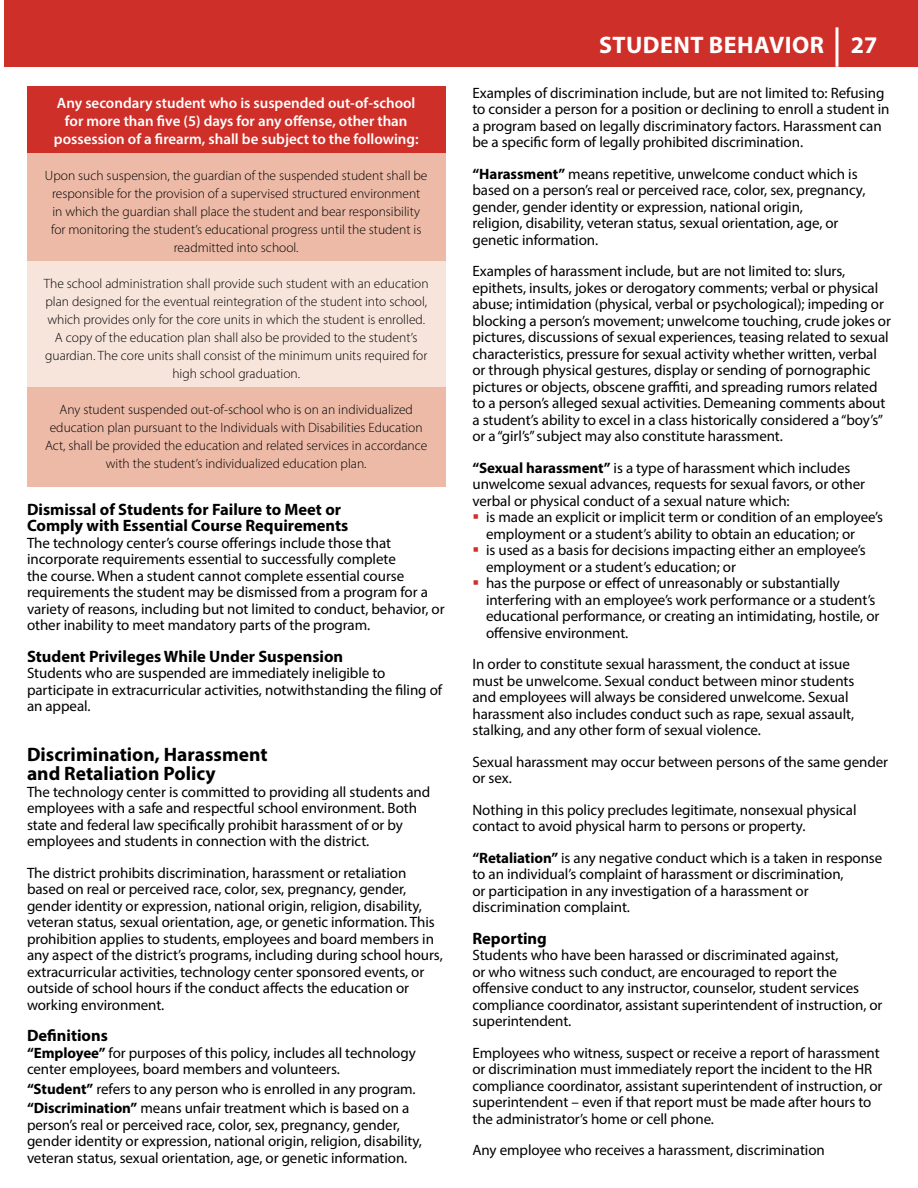
<style>
.page{position:relative;width:918px;height:1188px;background:#fff}
.page>*{position:absolute;margin:0;border:0;box-sizing:border-box;transform-origin:0 0}
.t1{font:700 24px "Myriad Pro";letter-spacing:.02em;color:#fff}
.t2{font:700 19.5px/19.5px "Myriad Pro";color:#000}
.t3{font:700 16.5px/16.5px "Myriad Pro";color:#000}
.t4{font:15px/16.5px "Myriad Pro";letter-spacing:-.005em;color:#000}
.t5{font:600 15px/18px "Myriad Pro";color:#fff;text-align:center}
.t6{font:300 13.5px/18px "Myriad Pro";color:#000;text-align:center}
.s1{font-weight:700}
.s2{color:#ce2f29}
</style>
<div class="page">
<div style="left:4px;top:0;width:914px;height:68px;background:#ce2f29"></div>
<hr style="left:836px;top:27px;width:2px;height:40px;background:#fff">
<div style="left:27px;top:86px;width:419px;height:68px;background:#ce2f29"></div>
<div style="left:27px;top:153px;width:419px;height:117px;background:#ecbaa7"></div>
<div style="left:27px;top:261px;width:419px;height:135px;background:#f7e4db"></div>
<div style="left:27px;top:387px;width:419px;height:99px;background:#ecbaa7"></div>
<p class="t5" style="left:54px;top:94px;width:366px">Any secondary student who is suspended out-of-school for more than five (5) days for any offense, other than possession of a firearm, shall be subject to the following:</p>
<p class="t6" style="left:45px;top:166px;width:384px">Upon such suspension, the guardian of the suspended student shall be responsible for the provision of a supervised structured environment<br>in which the guardian shall place the student and bear responsibility for monitoring the student’s educational progress until the student is readmitted into school.</p>
<p class="t6" style="left:44px;top:274px;width:386px">The school administration shall provide such student with an education plan designed for the eventual reintegration of the student into school, which provides only for the core units in which the student is enrolled.<br>A copy of the education plan shall also be provided to the student’s guardian. The core units shall consist of the minimum units required for high school graduation.</p>
<p class="t6" style="left:45px;top:400px;width:384px">Any student suspended out-of-school who is on an individualized education plan pursuant to the Individuals with Disabilities Education Act, shall be provided the education and related services in accordance with the student’s individualized education plan.</p>
<p class="t3" style="left:27px;top:500px;width:323px">Dismissal of Students for Failure to Meet or<br>Comply with Essential Course Requirements</p>
<p class="t4" style="left:27px;top:534px;width:419px">The technology center’s course offerings include those that incorporate requirements essential to successfully complete<br>the course. When a student cannot complete essential course requirements the student may be dismissed from a program for a variety of reasons, including but not limited to conduct, behavior, or other inability to meet mandatory parts of the program.</p>
<p class="t3" style="left:27px;top:647px;width:318px">Student Privileges While Under Suspension</p>
<p class="t4" style="left:27px;top:664px;width:417px">Students who are suspended are immediately ineligible to participate in extracurricular activities, notwithstanding the filing of an appeal.</p>
<h2 class="t2" style="left:27px;top:744px;width:242px">Discrimination, Harassment and Retaliation Policy</h2>
<p class="t4" style="left:27px;top:783px;width:405px">The technology center is committed to providing all students and employees with a safe and respectful school environment. Both state and federal law specifically prohibit harassment of or by employees and students in connection with the district.</p>
<p class="t4" style="left:27px;top:864px;width:417px">The district prohibits discrimination, harassment or retaliation based on real or perceived race, color, sex, pregnancy, gender, gender identity or expression, national origin, religion, disability, veteran status, sexual orientation, age, or genetic information. This prohibition applies to students, employees and board members in any aspect of the district’s programs, including during school hours, extracurricular activities, technology center sponsored events, or outside of school hours if the conduct affects the education or working environment.</p>
<p class="t3" style="left:27px;top:1027px;width:83px">Definitions</p>
<p class="t4" style="left:27px;top:1044px;width:390px"><span class="s1">“Employee”</span> for purposes of this policy, includes all technology center employees, board members and volunteers.</p>
<p class="t4" style="left:27px;top:1078px;width:389px;line-height:19.5px"><span class="s1">“Student”</span> refers to any person who is enrolled in any program. <span class="s1">“Discrimination”</span> means unfair treatment which is based on a</p>
<p class="t4" style="left:27px;top:1116px;width:397px">person’s real or perceived race, color, sex, pregnancy, gender, gender identity or expression, national origin, religion, disability, veteran status, sexual orientation, age, or genetic information.</p>
<h1 class="t1" style="left:599px;top:29px;width:280px">STUDENT BEHAVIOR 27</h1>
<p class="t4" style="left:472px;top:84px;width:419px">Examples of discrimination include, but are not limited to: Refusing to consider a person for a position or declining to enroll a student in a program based on legally discriminatory factors. Harassment can be a specific form of legally prohibited discrimination.</p>
<p class="t4" style="left:472px;top:165px;width:395px"><span class="s1">“Harassment”</span> means repetitive, unwelcome conduct which is based on a person’s real or perceived race, color, sex, pregnancy, gender, gender identity or expression, national origin,<br>religion, disability, veteran status, sexual orientation, age, or genetic information.</p>
<p class="t4" style="left:472px;top:263px;width:420px">Examples of harassment include, but are not limited to: slurs, epithets, insults, jokes or derogatory comments; verbal or physical abuse; intimidation (physical, verbal or psychological); impeding or blocking a person’s movement; unwelcome touching, crude jokes or pictures, discussions of sexual experiences, teasing related to sexual characteristics, pressure for sexual activity whether written, verbal or through physical gestures, display or sending of pornographic pictures or objects, obscene graffiti, and spreading rumors related to a person’s alleged sexual activities. Demeaning comments about a student’s ability to excel in a class historically considered a “boy’s” or a “girl’s” subject may also constitute harassment.</p>
<p class="t4" style="left:473px;top:459px;width:394px"><span class="s1">“Sexual harassment”</span> is a type of harassment which includes unwelcome sexual advances, requests for sexual favors, or other verbal or physical conduct of a sexual nature which:</p>
<p class="t4" style="left:486px;top:509px;width:399px;text-indent:-14px"><span class="s2">▪</span> is made an explicit or implicit term or condition of an employee’s employment or a student’s ability to obtain an education; or</p>
<p class="t4" style="left:486px;top:542px;width:381px;text-indent:-14px"><span class="s2">▪</span> is used as a basis for decisions impacting either an employee’s employment or a student’s education; or</p>
<p class="t4" style="left:486px;top:575px;width:395px;text-indent:-14px"><span class="s2">▪</span> has the purpose or effect of unreasonably or substantially interfering with an employee’s work performance or a student’s educational performance, or creating an intimidating, hostile, or offensive environment.</p>
<p class="t4" style="left:473px;top:656px;width:383px">In order to constitute sexual harassment, the conduct at issue must be unwelcome. Sexual conduct between minor students and employees will always be considered unwelcome. Sexual harassment also includes conduct such as rape, sexual assault, stalking, and any other form of sexual violence.</p>
<p class="t4" style="left:473px;top:753px;width:417px">Sexual harassment may occur between persons of the same gender or sex.</p>
<p class="t4" style="left:473px;top:801px;width:386px">Nothing in this policy precludes legitimate, nonsexual physical contact to avoid physical harm to persons or property.</p>
<p class="t4" style="left:473px;top:849px;width:411px"><span class="s1">“Retaliation”</span> is any negative conduct which is a taken in response to an individual’s complaint of harassment or discrimination,<br>or participation in any investigation of a harassment or discrimination complaint.</p>
<p class="t3" style="left:472px;top:929px;width:76px">Reporting</p>
<p class="t4" style="left:472px;top:947px;width:412px">Students who have been harassed or discriminated against,<br>or who witness such conduct, are encouraged to report the offensive conduct to any instructor, counselor, student services compliance coordinator, assistant superintendent of instruction, or superintendent.</p>
<p class="t4" style="left:472px;top:1044px;width:412px">Employees who witness, suspect or receive a report of harassment or discrimination must immediately report the incident to the HR compliance coordinator, assistant superintendent of instruction, or superintendent – even if that report must be made after hours to the administrator’s home or cell phone.</p>
<p class="t4" style="left:472px;top:1142px;width:354px">Any employee who receives a harassment, discrimination</p>
</div>
